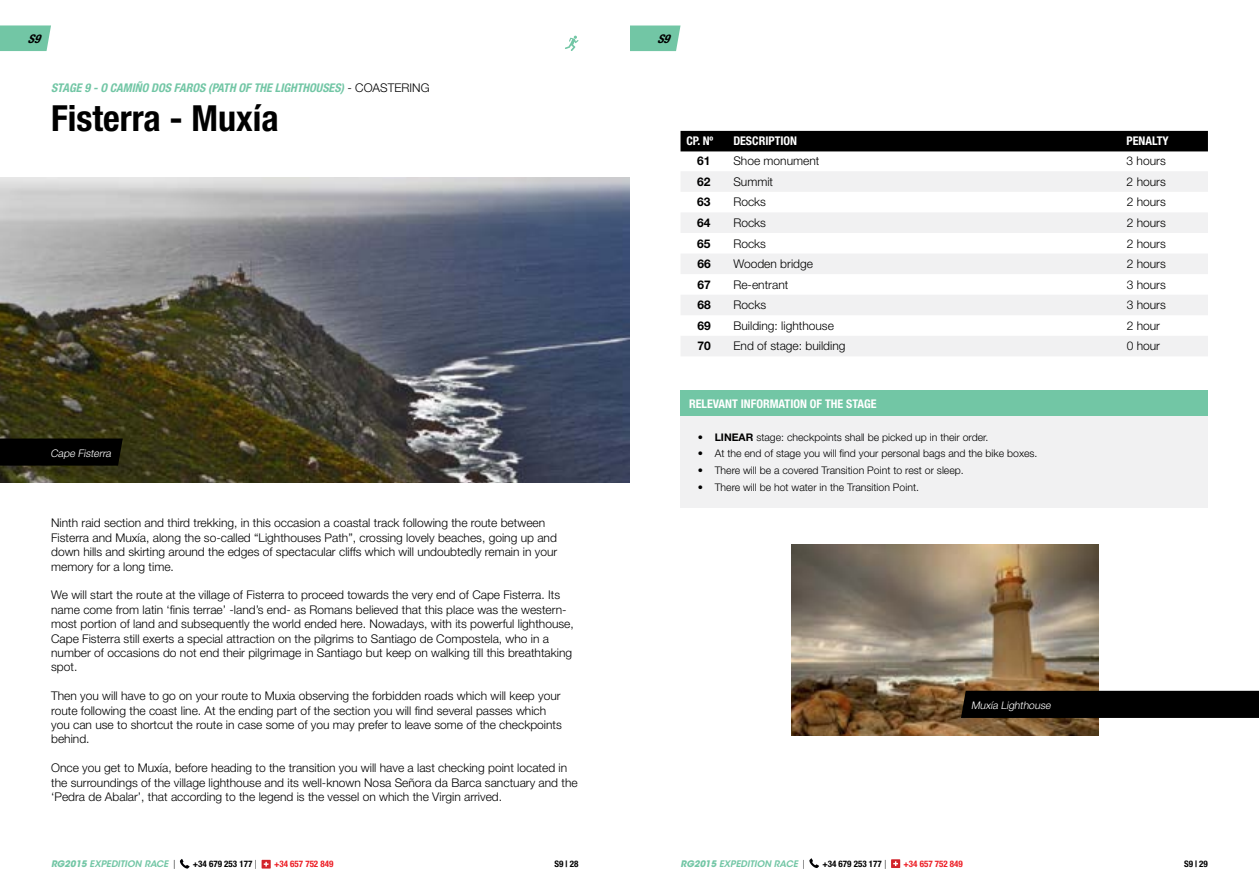
<style>
.page{position:relative;width:1259px;height:893px;background:#fff}
.page>*{position:absolute;margin:0;border:0;box-sizing:border-box;transform-origin:0 0}
.t1{font:700 condensed 36px "Helvetica Neue LT Std";color:#000}
.t2{font:300 12px/14.4px "Helvetica Neue LT Std";color:#000}
.t3{font:italic 700 condensed 12px "Helvetica Neue LT Std";color:#72c6a5}
.t4{font:700 condensed 12px "Helvetica Neue LT Std";color:#fff}
.t5{font:700 12px "Helvetica Neue LT Std";color:#000}
.t6{font:italic 700 condensed 12px "Helvetica Neue LT Std";color:#000}
.t7{font:300 10.5px "Helvetica Neue LT Std";color:#000}
.t8{font:italic 300 10.5px "Helvetica Neue LT Std";color:#fff}
.t9{font:italic 600 9px "ITC Avant Garde Std";color:#72c6a5}
.t10{font:700 condensed 9px "Helvetica Neue LT Std";color:#000}
.t11{font:700 condensed 9px "Helvetica Neue LT Std";color:#ed1d24}
.s1{font-weight:300;font-style:normal;font-stretch:normal;color:#000}
.s2{font-weight:700}
.s3{font-family:"Helvetica Neue LT Std";font-weight:300;font-style:normal;color:#000}
.s4{font-weight:300;font-stretch:normal}
</style>
<div class="page">
<svg style="left:0;top:25px;width:51px;height:26px"></svg>
<svg style="left:630px;top:26px;width:50px;height:25px"></svg>
<svg style="left:261px;top:860px;width:10px;height:8px"></svg>
<svg style="left:180px;top:859px;width:10px;height:9px"></svg>
<svg style="left:891px;top:859px;width:9px;height:9px"></svg>
<svg style="left:809px;top:858px;width:10px;height:10px"></svg>
<img style="left:0;top:178px;width:629px;height:305px">
<div style="left:0;top:439px;width:123px;height:27px;background:#000"></div>
<svg style="left:565px;top:36px;width:13px;height:15px"></svg>
<img style="left:792px;top:544px;width:306px;height:191px">
<div style="left:961px;top:691px;width:298px;height:27px;background:#000"></div>
<div style="left:680px;top:402px;width:528px;height:106px;background:#f1f1f2"></div>
<div style="left:680px;top:390px;width:528px;height:26px;background:#72c6a5"></div>
<div style="left:680px;top:131px;width:528px;height:20px;background:#000"></div>
<svg style="left:681px;top:171px;width:527px;height:185px;fill:#f1f1f2"></svg>
<p class="t6" style="left:28px;top:31px;width:13px">S9</p>
<p class="t6" style="left:657px;top:31px;width:13px">S9</p>
<p class="t3" style="left:51px;top:80px;width:313px">STAGE 9 - O CAMIÑO DOS FAROS (PATH OF THE LIGHTHOUSES) <span class="s1">- coastering</span></p>
<h1 class="t1" style="left:51px;top:96px;width:229px">Fisterra - Muxía</h1>
<p class="t8" style="left:51px;top:446px;width:64px">Cape Fisterra</p>
<p class="t2" style="left:51px;top:516px;width:508px">Ninth raid section and third trekking, in this occasion a coastal track following the route between Fisterra and Muxía, along the so-called “Lighthouses Path”, crossing lovely beaches, going up and down hills and skirting around the edges of spectacular cliffs which will undoubtedly remain in your memory for a long time.</p>
<p class="t2" style="left:51px;top:588px;width:524px">We will start the route at the village of Fisterra to proceed towards the very end of Cape Fisterra. Its name come from latin ‘finis terrae’ -land’s end- as Romans believed that this place was the western&shy;most portion of land and subsequently the world ended here. Nowadays, with its powerful lighthouse, Cape Fisterra still exerts a special attraction on the pilgrims to Santiago de Compostela, who in a number of occasions do not end their pilgrimage in Santiago but keep on walking till this breathtaking spot.</p>
<p class="t2" style="left:51px;top:688px;width:512px">Then you will have to go on your route to Muxia observing the forbidden roads which will keep your route following the coast line. At the ending part of the section you will find several passes which you can use to shortcut the route in case some of you may prefer to leave some of the checkpoints behind.</p>
<p class="t2" style="left:51px;top:760px;width:528px">Once you get to Muxía, before heading to the transition you will have a last checking point located in the surroundings of the village lighthouse and its well-known Nosa Señora da Barca sanctuary and the ‘Pedra de Abalar’, that according to the legend is the vessel on which the Virgin arrived.</p>
<p class="t4" style="left:686px;top:134px;width:28px">CP. Nº</p>
<p class="t4" style="left:733px;top:134px;width:8px">DESC</p>
<p class="t4" style="left:758px;top:134px;width:13px">RIPTION</p>
<p class="t4" style="left:1126px;top:134px;width:8px">PENA</p>
<p class="t4" style="left:1152px;top:134px;width:12px">LTY</p>
<p class="t5" style="left:697px;top:154px;width:15px">61</p>
<p class="t2" style="left:733px;top:154px;width:88px">Shoe monument</p>
<p class="t2" style="left:1126px;top:154px;width:41px">3 hours</p>
<p class="t5" style="left:697px;top:174px;width:15px">62</p>
<p class="t2" style="left:733px;top:174px;width:41px">Summit</p>
<p class="t2" style="left:1126px;top:174px;width:41px">2 hours</p>
<p class="t5" style="left:697px;top:195px;width:15px">63</p>
<p class="t2" style="left:733px;top:195px;width:34px">Rocks</p>
<p class="t2" style="left:1126px;top:195px;width:41px">2 hours</p>
<p class="t5" style="left:697px;top:215px;width:15px">64</p>
<p class="t2" style="left:733px;top:215px;width:34px">Rocks</p>
<p class="t2" style="left:1126px;top:215px;width:41px">2 hours</p>
<p class="t5" style="left:697px;top:236px;width:15px">65</p>
<p class="t2" style="left:733px;top:236px;width:34px">Rocks</p>
<p class="t2" style="left:1126px;top:236px;width:41px">2 hours</p>
<p class="t5" style="left:697px;top:256px;width:15px">66</p>
<p class="t2" style="left:733px;top:256px;width:81px">Wooden bridge</p>
<p class="t2" style="left:1126px;top:256px;width:41px">2 hours</p>
<p class="t5" style="left:697px;top:277px;width:15px">67</p>
<p class="t2" style="left:733px;top:277px;width:56px">Re-entrant</p>
<p class="t2" style="left:1126px;top:277px;width:41px">3 hours</p>
<p class="t5" style="left:697px;top:298px;width:15px">68</p>
<p class="t2" style="left:733px;top:298px;width:34px">Rocks</p>
<p class="t2" style="left:1126px;top:298px;width:41px">3 hours</p>
<p class="t5" style="left:697px;top:318px;width:15px">69</p>
<p class="t2" style="left:733px;top:318px;width:102px">Building: lighthouse</p>
<p class="t2" style="left:1126px;top:318px;width:35px">2 hour</p>
<p class="t5" style="left:697px;top:339px;width:15px">70</p>
<p class="t2" style="left:733px;top:339px;width:114px">End of stage: building</p>
<p class="t2" style="left:1126px;top:339px;width:35px">0 hour</p>
<p class="t4" style="left:689px;top:396px;width:37px">RELEVANT</p>
<p class="t4" style="left:741px;top:396px;width:7px">INFO</p>
<p class="t4" style="left:763px;top:396px;width:23px">RMATION</p>
<p class="t4" style="left:810px;top:396px;width:23px">OF THE</p>
<p class="t4" style="left:846px;top:396px;width:31px">STAGE</p>
<p class="t7" style="left:697px;top:430px;width:292px"><span class="s2">• LINEAR</span> stage: checkpoints shall be picked up in their order.</p>
<p class="t7" style="left:697px;top:447px;width:341px">• At the end of stage you will find your personal bags and the bike boxes.</p>
<p class="t7" style="left:697px;top:464px;width:268px">• There will be a covered Transition Point to rest or sleep.</p>
<p class="t7" style="left:697px;top:481px;width:223px">• There will be hot water in the Transition Point.</p>
<p class="t8" style="left:971px;top:699px;width:83px">Muxía Lighthouse</p>
<p class="t9" style="left:680px;top:858px;width:126px"><span class="s2">RG2015</span> EXPEDITION RACE <span class="s3">|</span></p>
<p class="t10" style="left:822px;top:858px;width:65px">+34 679 253 177 <span class="s4">|</span></p>
<p class="t11" style="left:903px;top:858px;width:61px">+34 657 752 849</p>
<p class="t9" style="left:51px;top:858px;width:126px"><span class="s2">RG2015</span> EXPEDITION RACE <span class="s3">|</span></p>
<p class="t10" style="left:193px;top:859px;width:65px">+34 679 253 177 <span class="s4">|</span></p>
<p class="t11" style="left:274px;top:859px;width:61px">+34 657 752 849</p>
<p class="t10" style="left:554px;top:859px;width:25px">S9 | 28</p>
<p class="t10" style="left:1184px;top:859px;width:25px">S9 | 29</p>
</div>
